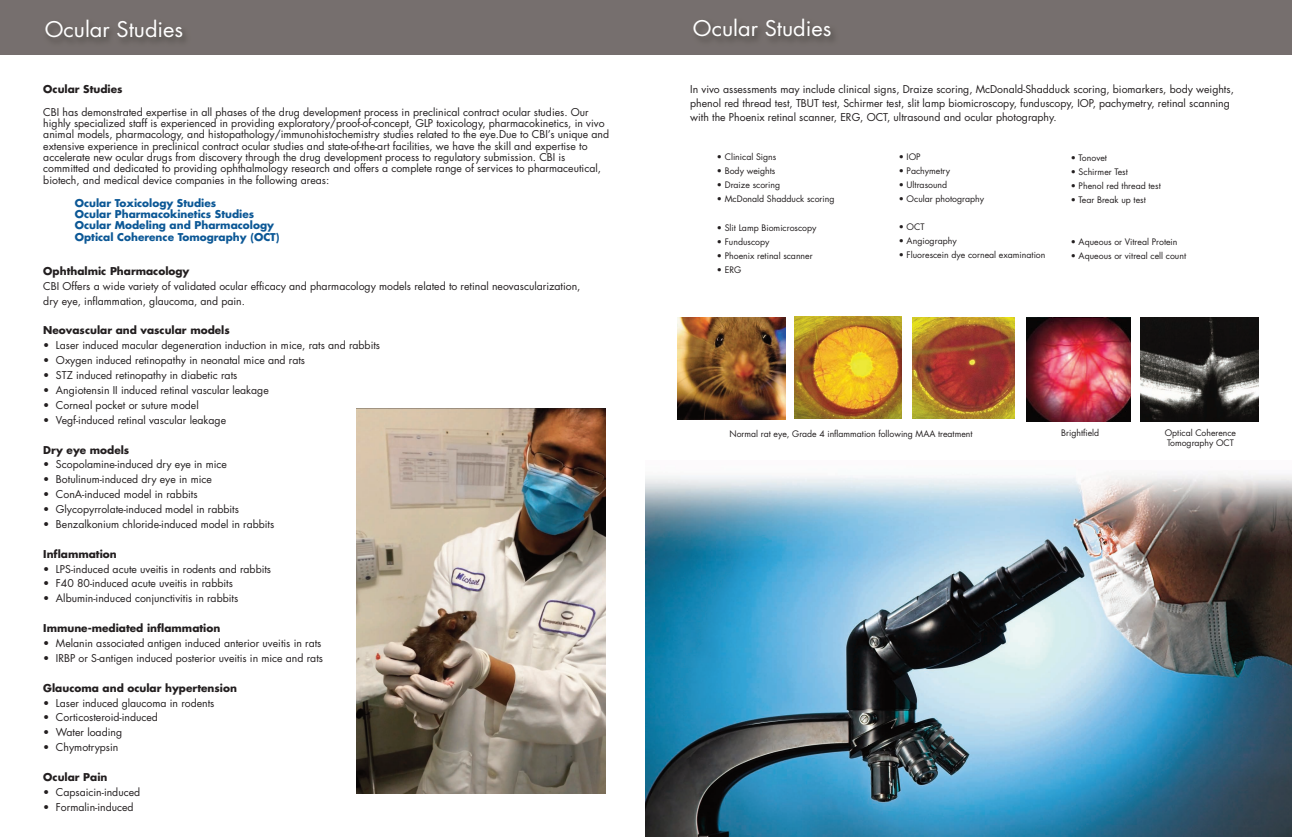
<style>
.page{position:relative;width:1292px;height:837px;background:#fff}
.page>*{position:absolute;margin:0;border:0;box-sizing:border-box;transform-origin:0 0}
.t1{font:21px "Futura";color:#fff;scale:1.04 1}
.t2{font:10.5px/11.4px "Futura";color:#231f20}
.t3{font:700 10.5px "Futura";color:#231f20}
.t4{font:700 10.5px/11.4px "Futura";color:#0c5896}
.t5{font:8.75px/9.6px "Futura";color:#231f20}
</style>
<div class="page">
<img style="left:645px;top:474px;width:647px;height:362px">
<div style="left:0;top:0;width:1292px;height:55px;background:#766f6e"></div>
<img style="left:794px;top:317px;width:108px;height:102px">
<img style="left:912px;top:317px;width:102px;height:102px">
<img style="left:1026px;top:317px;width:104px;height:104px">
<img style="left:1140px;top:318px;width:118px;height:103px">
<img style="left:677px;top:317px;width:108px;height:103px">
<img style="left:356px;top:408px;width:249px;height:385px">
<h1 class="t1" style="left:45px;top:15px;width:135px">Ocular Studies</h1>
<h1 class="t1" style="left:693px;top:14px;width:135px">Ocular Studies</h1>
<p class="t3" style="left:43px;top:82px;width:81px">Ocular Studies</p>
<p class="t2" style="left:43px;top:106px;width:567px">CBI has demonstrated expertise in all phases of the drug development process in preclinical contract ocular studies. Our highly specialized staff is experienced in providing exploratory/proof-of-concept, GLP toxicology, pharmacokinetics, in vivo animal models, pharmacology, and histopathology/immunohistochemistry studies related to the eye.Due to CBI’s unique and extensive experience in preclinical contract ocular studies and state-of-the-art facilities, we have the skill and expertise to accelerate new ocular drugs from discovery through the drug development process to regulatory submission. CBI is committed and dedicated to providing ophthalmology research and offers a complete range of services to pharmaceutical, biotech, and medical device companies in the following areas:</p>
<p class="t4" style="left:75px;top:197px;width:206px">Ocular Toxicology Studies<br>Ocular Pharmacokinetics Studies Ocular Modeling and Pharmacology Optical Coherence Tomography (OCT)</p>
<p class="t3" style="left:43px;top:263px;width:148px">Ophthalmic Pharmacology</p>
<p class="t2" style="left:43px;top:278px;width:538px;line-height:14.9px">CBI Offers a wide variety of validated ocular efficacy and pharmacology models related to retinal neovascularization, dry eye, inflammation, glaucoma, and pain.</p>
<p class="t3" style="left:43px;top:323px;width:188px">Neovascular and vascular models</p>
<p class="t2" style="left:43px;top:339px;width:338px">• Laser induced macular degeneration induction in mice, rats and rabbits</p>
<p class="t2" style="left:43px;top:354px;width:263px">• Oxygen induced retinopathy in neonatal mice and rats</p>
<p class="t2" style="left:43px;top:369px;width:196px">• STZ induced retinopathy in diabetic rats</p>
<p class="t2" style="left:43px;top:384px;width:227px">• Angiotensin II induced retinal vascular leakage</p>
<p class="t2" style="left:43px;top:399px;width:157px">• Corneal pocket or suture model</p>
<p class="t2" style="left:43px;top:414px;width:184px">• Vegf-induced retinal vascular leakage</p>
<p class="t3" style="left:43px;top:442px;width:88px">Dry eye models</p>
<p class="t2" style="left:43px;top:458px;width:185px">• Scopolamine-induced dry eye in mice</p>
<p class="t2" style="left:43px;top:473px;width:170px">• Botulinum-induced dry eye in mice</p>
<p class="t2" style="left:43px;top:488px;width:156px">• ConA-induced model in rabbits</p>
<p class="t2" style="left:43px;top:503px;width:197px">• Glycopyrrolate-induced model in rabbits</p>
<p class="t2" style="left:43px;top:518px;width:232px">• Benzalkonium chloride-induced model in rabbits</p>
<p class="t3" style="left:43px;top:546px;width:75px">Inflammation</p>
<p class="t2" style="left:43px;top:563px;width:229px">• LPS-induced acute uveitis in rodents and rabbits</p>
<p class="t2" style="left:43px;top:577px;width:191px">• F40 80-induced acute uveitis in rabbits</p>
<p class="t2" style="left:43px;top:592px;width:196px">• Albumin-induced conjunctivitis in rabbits</p>
<p class="t3" style="left:43px;top:621px;width:178px">Immune-mediated inflammation</p>
<p class="t2" style="left:43px;top:637px;width:280px">• Melanin associated antigen induced anterior uveitis in rats</p>
<p class="t2" style="left:43px;top:652px;width:281px">• IRBP or S-antigen induced posterior uveitis in mice and rats</p>
<p class="t3" style="left:43px;top:680px;width:195px">Glaucoma and ocular hypertension</p>
<p class="t2" style="left:43px;top:696px;width:173px">• Laser induced glaucoma in rodents</p>
<p class="t2" style="left:43px;top:711px;width:116px">• Corticosteroid-induced</p>
<p class="t2" style="left:43px;top:726px;width:80px">• Water loading</p>
<p class="t2" style="left:43px;top:741px;width:77px">• Chymotrypsin</p>
<p class="t3" style="left:43px;top:769px;width:66px">Ocular Pain</p>
<p class="t2" style="left:43px;top:786px;width:98px">• Capsaicin-induced</p>
<p class="t2" style="left:43px;top:801px;width:92px">• Formalin-induced</p>
<p class="t2" style="left:690px;top:82px;width:545px;line-height:13.7px">In vivo assessments may include clinical signs, Draize scoring, McDonald-Shadduck scoring, biomarkers, body weights, phenol red thread test, TBUT test, Schirmer test, slit lamp biomicroscopy, funduscopy, IOP, pachymetry, retinal scanning with the Phoenix retinal scanner, ERG, OCT, ultrasound and ocular photography.</p>
<p class="t5" style="left:717px;top:152px;width:61px">• Clinical Signs</p>
<p class="t5" style="left:717px;top:166px;width:60px">• Body weights</p>
<p class="t5" style="left:717px;top:180px;width:65px">• Draize scoring</p>
<p class="t5" style="left:717px;top:194px;width:119px">• McDonald Shadduck scoring</p>
<p class="t5" style="left:717px;top:222px;width:101px">• Slit Lamp Biomicroscopy</p>
<p class="t5" style="left:717px;top:236px;width:54px">• Funduscopy</p>
<p class="t5" style="left:717px;top:250px;width:97px">• Phoenix retinal scanner</p>
<p class="t5" style="left:717px;top:264px;width:26px">• ERG</p>
<p class="t5" style="left:898px;top:152px;width:23px">• IOP</p>
<p class="t5" style="left:898px;top:166px;width:53px">• Pachymetry</p>
<p class="t5" style="left:898px;top:180px;width:50px">• Ultrasound</p>
<p class="t5" style="left:898px;top:194px;width:87px">• Ocular photography</p>
<p class="t5" style="left:898px;top:222px;width:27px">• OCT</p>
<p class="t5" style="left:898px;top:236px;width:59px">• Angiography</p>
<p class="t5" style="left:898px;top:250px;width:148px">• Fluorescein dye corneal examination</p>
<p class="t5" style="left:1070px;top:152px;width:38px">• Tonovet</p>
<p class="t5" style="left:1070px;top:166px;width:59px">• Schirmer Test</p>
<p class="t5" style="left:1070px;top:180px;width:91px">• Phenol red thread test</p>
<p class="t5" style="left:1070px;top:194px;width:76px">• Tear Break up test</p>
<p class="t5" style="left:1070px;top:236px;width:108px">• Aqueous or Vitreal Protein</p>
<p class="t5" style="left:1070px;top:250px;width:117px">• Aqueous or vitreal cell count</p>
<p class="t5" style="left:729px;top:428px;width:244px">Normal rat eye, Grade 4 inflammation following MAA treatment</p>
<p class="t5" style="left:1061px;top:428px;width:39px">Brightfield</p>
<p class="t5" style="left:1164px;top:428px;width:73px">Optical Coherence<br>Tomography OCT</p>
</div>
